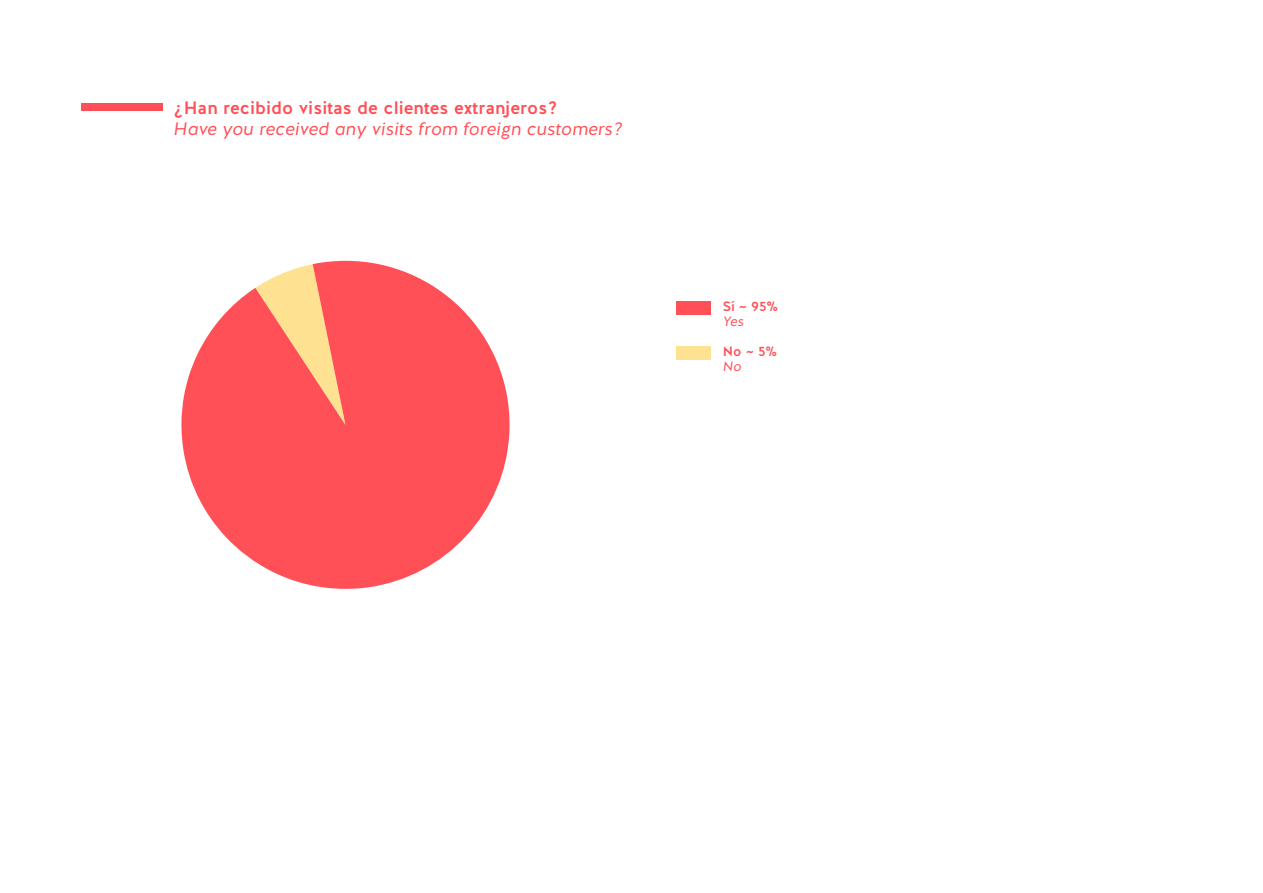
<style>
.page{position:relative;width:1263px;height:893px;background:#fff}
.page>*{position:absolute;margin:0;border:0;box-sizing:border-box;transform-origin:0 0}
.t1{font:italic 18px "Halis GR";color:#ff5057}
.t2{font:500 18px "Halis GR";color:#ff5057}
.t3{font:500 13.5px "Halis GR";color:#ff5057}
.t4{font:italic 13.5px "Halis GR";color:#ff5057}
</style>
<div class="page">
<div style="left:81px;top:103px;width:81px;height:7px;background:#ff5057"></div>
<svg style="left:181px;top:261px;width:328px;height:328px;fill:#ff5057"></svg>
<div style="left:676px;top:301px;width:35px;height:14px;background:#ff5057"></div>
<div style="left:676px;top:346px;width:35px;height:14px;background:#ffe192"></div>
<p class="t2" style="left:174px;top:96px;width:385px">¿Han recibido visitas de clientes extranjeros?</p>
<p class="t1" style="left:174px;top:117px;width:451px">Have you received any visits from foreign customers?</p>
<p class="t3" style="left:723px;top:298px;width:56px">Sí ~ 95%</p>
<p class="t4" style="left:723px;top:313px;width:22px">Yes</p>
<p class="t3" style="left:723px;top:343px;width:55px">No ~ 5%</p>
<p class="t4" style="left:723px;top:357px;width:20px">No</p>
</div>
